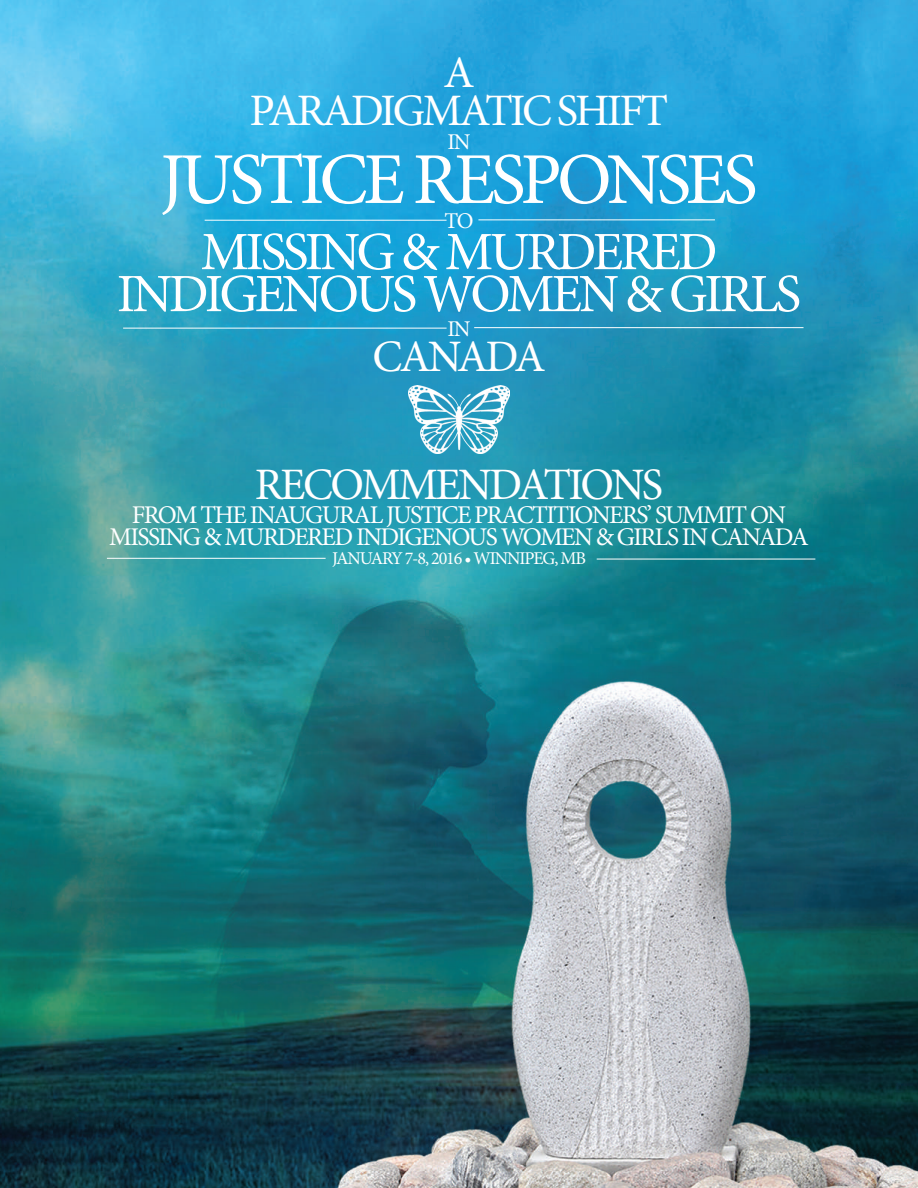
<style>
.page{position:relative;width:918px;height:1188px;background:#fff}
.page>*{position:absolute;margin:0;border:0;box-sizing:border-box;transform-origin:0 0}
.t1{font:73.05px "Minion Pro";letter-spacing:-.06em;color:#fff}
.t2{font:54px/42px "Minion Pro";letter-spacing:-.06em;color:#fff;text-align:center}
.t3{font:45px "Minion Pro";letter-spacing:-.06em;color:#fff}
.t4{font:25.5px/22.5px "Minion Pro";letter-spacing:-.06em;color:#fff;text-align:center}
.t5{font:22.5px "Minion Pro";color:#fff}
.t6{font:18px "Minion Pro";letter-spacing:-.06em;color:#fff}
</style>
<div class="page">
<img style="left:0;top:0;width:918px;height:1188px">
<hr style="left:205px;top:220px;width:242px;height:1px;background:#fff">
<hr style="left:478px;top:219px;width:237px;height:1px;background:#fff">
<hr style="left:123px;top:328px;width:324px;height:1px;background:#fff">
<hr style="left:474px;top:327px;width:330px;height:1px;background:#fff">
<img style="left:409px;top:386px;width:100px;height:68px">
<hr style="left:107px;top:558px;width:219px;height:1px;background:#fff">
<hr style="left:597px;top:559px;width:218px;height:1px;background:#fff">
<h3 class="t3" style="left:443px;top:42px;width:33px">A</h3>
<h3 class="t3" style="left:250px;top:81px;width:420px">PARADIGMATIC SHIFT</h3>
<p class="t5" style="left:447px;top:127px;width:25px">IN</p>
<h1 class="t1" style="left:160px;top:131px;width:599px">JUSTICE RESPONSES</h1>
<p class="t5" style="left:444px;top:205px;width:31px">TO</p>
<h2 class="t2" style="left:117px;top:231px;width:686px">MISSING &amp; MURDERED<br>INDIGENOUS WOMEN &amp; GIRLS</h2>
<p class="t5" style="left:447px;top:313px;width:25px">IN</p>
<h3 class="t3" style="left:373px;top:327px;width:174px">CANADA</h3>
<h3 class="t3" style="left:255px;top:454px;width:410px">RECOMMENDATIONS</h3>
<p class="t4" style="left:109px;top:503px;width:701px">FROM THE INAUGURAL JUSTICE PRACTITIONERS’ SUMMIT ON<br>MISSING &amp; MURDERED INDIGENOUS WOMEN &amp; GIRLS IN CANADA</p>
<p class="t6" style="left:332px;top:546px;width:255px">JANUARY 7-8, 2016 • WINNIPEG, MB</p>
</div>
